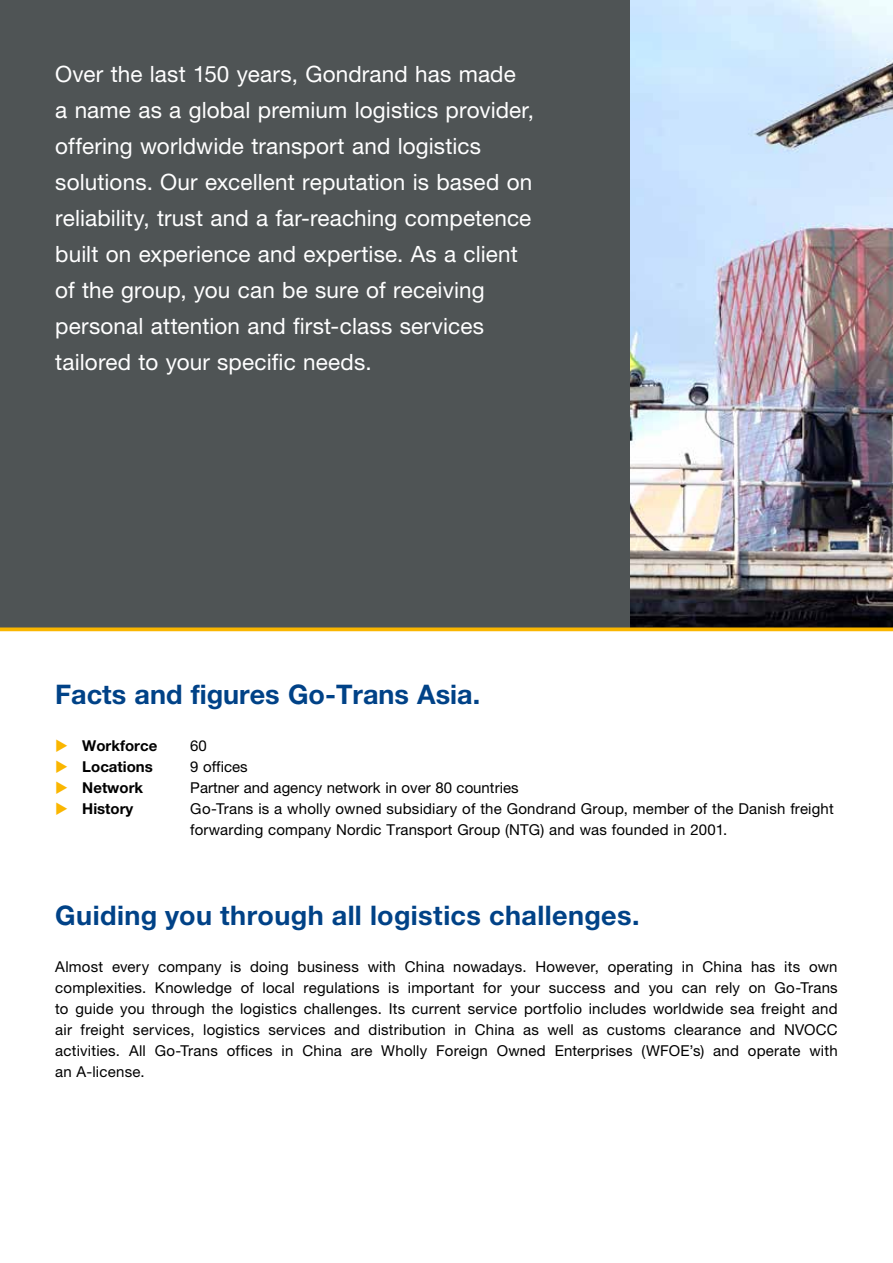
<style>
.page{position:relative;width:893px;height:1263px;background:#fff}
.page>*{position:absolute;margin:0;border:0;box-sizing:border-box;transform-origin:0 0}
.t1{font:700 27px "Helvetica Neue LT Std";letter-spacing:.01em;color:#004287}
.t2{font:22.5px/36px "Helvetica Neue LT Std";letter-spacing:.005em;color:#fff}
.t3{font:15px/21px "Helvetica Neue LT Std";letter-spacing:.01em;color:#000}
.t4{font:700 15px "Helvetica Neue LT Std";color:#000}
</style>
<div class="page">
<img style="left:629px;top:0;width:264px;height:627px">
<div style="left:0;top:0;width:629px;height:629px;background:#4f5455"></div>
<svg style="left:0;top:627px;width:893px;height:4px;background:#e2a607"></svg>
<p class="t2" style="left:55px;top:56px;width:480px">Over the last 150 years, Gondrand has made<br>a name as a global premium logistics provider, offering worldwide transport and logistics solutions. Our excellent reputation is based on reliability, trust and a far-reaching competence built on experience and expertise. As a client of the group, you can be sure of receiving personal attention and first-class services tailored to your specific needs.</p>
<h1 class="t1" style="left:55px;top:678px;width:426px">Facts and figures Go-Trans Asia.</h1>
<p class="t4" style="left:82px;top:736px;width:76px">Workforce</p>
<p class="t3" style="left:190px;top:735px;width:18px">60</p>
<p class="t4" style="left:82px;top:757px;width:72px">Locations</p>
<p class="t3" style="left:190px;top:756px;width:59px">9 offices</p>
<p class="t4" style="left:82px;top:778px;width:62px">Network</p>
<p class="t3" style="left:190px;top:777px;width:330px">Partner and agency network in over 80 countries</p>
<p class="t4" style="left:82px;top:799px;width:53px">History</p>
<p class="t3" style="left:190px;top:798px;width:645px">Go-Trans is a wholly owned subsidiary of the Gondrand Group, member of the Danish freight forwarding company Nordic Transport Group (NTG) and was founded in 2001.</p>
<h1 class="t1" style="left:55px;top:899px;width:586px">Guiding you through all logistics challenges.</h1>
<p class="t3" style="left:55px;top:956px;width:784px;text-align:justify">Almost every company is doing business with China nowadays. However, operating in China has its own complexities. Knowledge of local regulations is important for your success and you can rely on Go-Trans to guide you through the logistics challenges. Its current service portfolio includes worldwide sea freight and air freight services, logistics services and distribution in China as well as customs clearance and NVOCC activities. All Go-Trans offices in China are Wholly Foreign Owned Enterprises (WFOE’s) and operate with an A-license.</p>
</div>
